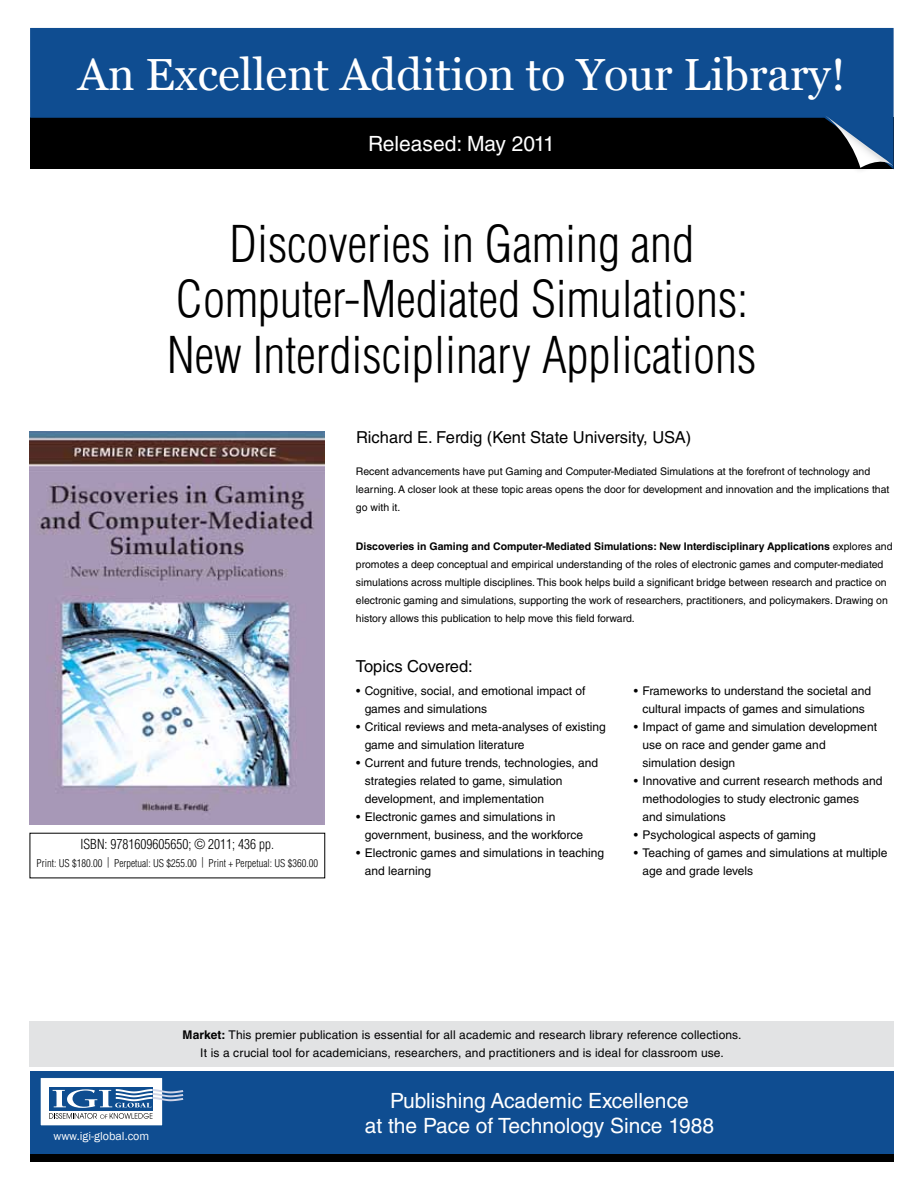
<style>
.page{position:relative;width:918px;height:1188px;background:#fff}
.page>*{position:absolute;margin:0;border:0;box-sizing:border-box;transform-origin:0 0}
.t1{font:300 condensed 49.5px/55.5px "Helvetica LT Std";color:#000;text-align:center}
.t2{font:45px "Vani";color:#fff}
.t3{font:21px/25.2px "Helvetica LT Std";color:#fff;text-align:center}
.t4{font:16.5px "Helvetica LT Std";color:#000}
.t5{font:300 condensed 13.5px "Helvetica LT Std";color:#000}
.t6{font:12px/18px "Helvetica LT Std";color:#000}
.t7{font:12px "Franklin Gothic";color:#fff}
.t8{font:10.5px/18px "Helvetica LT Std";color:#000}
.t9{font:300 condensed 10.5px "Helvetica LT Std";color:#000}
.s1{font-weight:700}
</style>
<div class="page">
<div style="left:29px;top:1021px;width:865px;height:45px;background:#e2e3e4"></div>
<div style="left:30px;top:1071px;width:864px;height:83px;background:#0f4d91"></div>
<div style="left:40px;top:1078px;width:123px;height:48px;background:#fff"></div>
<div style="left:40px;top:1077px;width:123px;height:49px;border:1px solid #0e4d90"></div>
<div style="left:49px;top:1087px;width:103px;height:23px;background:#0e4d90"></div>
<svg style="left:49px;top:1089px;width:134px;height:30px"></svg>
<svg style="left:30px;top:28px;width:864px;height:141px;background:#09325f"></svg>
<div style="left:816px;top:111px;width:78px;height:63px;background:#000;opacity:.2"></div>
<svg style="left:824px;top:115px;width:69px;height:53px;background:#2f4d6d"></svg>
<img style="left:29px;top:431px;width:296px;height:393px">
<div style="left:30px;top:1154px;width:864px;height:8px;background:#000"></div>
<h2 class="t2" style="left:78px;top:48px;width:769px">An Excellent Addition to Your Library!</h2>
<h3 class="t3" style="left:368px;top:131px;width:188px">Released: May 2011</h3>
<h1 class="t1" style="left:167px;top:216px;width:591px">Discoveries in Gaming and<br>Computer-Mediated Simulations:<br>New Interdisciplinary Applications</h1>
<p class="t5" style="left:81px;top:835px;width:195px">ISBN: 9781609605650; © 2011; 436 pp.</p>
<p class="t9" style="left:37px;top:856px;width:283px">Print: US $180.00 | Perpetual: US $255.00 | Print + Perpetual: US $360.00</p>
<h3 class="t4" style="left:356px;top:428px;width:337px">Richard E. Ferdig (Kent State University, USA)</h3>
<p class="t8" style="left:356px;top:462px;width:535px">Recent advancements have put Gaming and Computer-Mediated Simulations at the forefront of technology and learning. A closer look at these topic areas opens the door for development and innovation and the implications that go with it.</p>
<p class="t8" style="left:356px;top:537px;width:538px"><span class="s1">Discoveries in Gaming and Computer-Mediated Simulations: New Interdisciplinary Applications</span> explores and promotes a deep conceptual and empirical understanding of the roles of electronic games and computer-mediated simulations across multiple disciplines. This book helps build a significant bridge between research and practice on electronic gaming and simulations, supporting the work of researchers, practitioners, and policymakers. Drawing on history allows this publication to help move this field forward.</p>
<h3 class="t4" style="left:356px;top:656px;width:118px">Topics Covered:</h3>
<p class="t6" style="left:365px;top:681px;width:222px;text-indent:-9px">• Cognitive, social, and emotional impact of games and simulations</p>
<p class="t6" style="left:365px;top:717px;width:243px;text-indent:-9px">• Critical reviews and meta-analyses of existing game and simulation literature</p>
<p class="t6" style="left:365px;top:753px;width:235px;text-indent:-9px">• Current and future trends, technologies, and strategies related to game, simulation development, and implementation</p>
<p class="t6" style="left:365px;top:807px;width:220px;text-indent:-9px">• Electronic games and simulations in government, business, and the workforce</p>
<p class="t6" style="left:365px;top:843px;width:241px;text-indent:-9px">• Electronic games and simulations in teaching and learning</p>
<p class="t6" style="left:634px;top:681px;width:239px;text-align:center">• Frameworks to understand the societal and cultural impacts of games and simulations</p>
<p class="t6" style="left:643px;top:717px;width:236px;text-indent:-9px">• Impact of game and simulation development use on race and gender game and simulation design</p>
<p class="t6" style="left:643px;top:771px;width:241px;text-indent:-9px">• Innovative and current research methods and methodologies to study electronic games<br>and simulations</p>
<p class="t6" style="left:634px;top:825px;width:183px">• Psychological aspects of gaming</p>
<p class="t6" style="left:643px;top:843px;width:246px;text-indent:-9px">• Teaching of games and simulations at multiple age and grade levels</p>
<p class="t7" style="left:53px;top:1128px;width:97px">www.igi-global.com</p>
<p class="t6" style="left:183px;top:1025px;width:560px;text-align:center"><span class="s1">Market:</span> This premier publication is essential for all academic and research library reference collections.<br>It is a crucial tool for academicians, researchers, and practitioners and is ideal for classroom use.</p>
<h3 class="t3" style="left:365px;top:1088px;width:351px">Publishing Academic Excellence<br>at the Pace of Technology Since 1988</h3>
</div>
